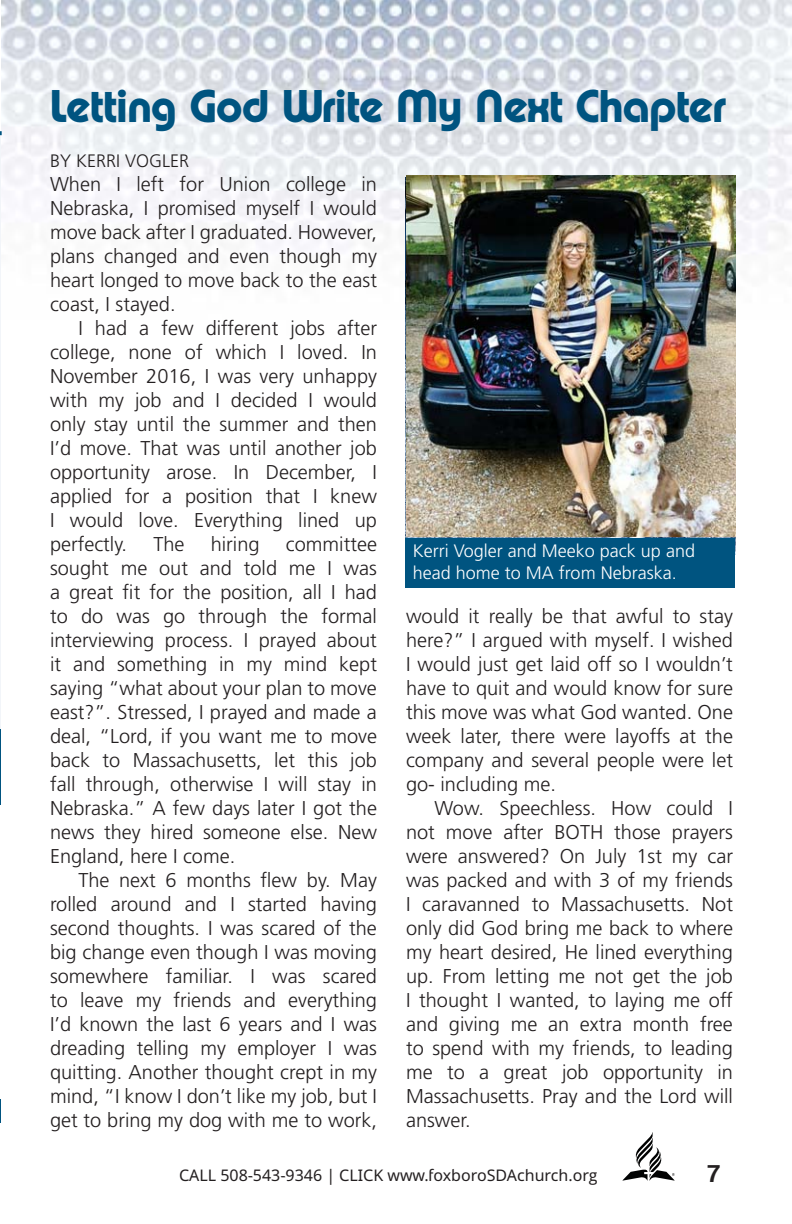
<style>
.page{position:relative;width:792px;height:1224px;background:#fff}
.page>*{position:absolute;margin:0;border:0;box-sizing:border-box;transform-origin:0 0}
.t1{font:48px "B Pump";color:#005480}
.t2{font:700 24px "Helvetica";color:#231f20}
.t3{font:300 20px/24px "Frutiger";color:#231f20;text-align:justify}
.t4{font:300 18px/21.6px "Frutiger";color:#fff}
.t5{font:300 18px "Frutiger";color:#231f20}
.t6{font:16px "Advent Sans Beta";color:#231f20}
</style>
<div class="page">
<svg style="left:623px;top:1133px;width:52px;height:48px"></svg>
<img style="left:2px;top:0;width:790px;height:384px">
<svg style="left:0;top:19px;width:6px;height:118px"></svg>
<hr style="left:0;top:729px;width:1px;height:394px;background:#005480">
<hr style="left:0;top:805px;width:2px;height:294px;background:#fff">
<div style="left:405px;top:539px;width:330px;height:49px;background:#005480"></div>
<img style="left:406px;top:175px;width:329px;height:362px">
<h1 class="t1" style="left:50px;top:87px;width:677px">Letting God Write My Next Chapter</h1>
<p class="t5" style="left:50px;top:154px;width:141px">BY KERRI VOGLER</p>
<p class="t3" style="left:50px;top:174px;width:329px">When I left for Union college in Nebraska, I promised myself I would move back after I graduated. However, plans changed and even though my heart longed to move back to the east coast, I stayed.</p>
<p class="t3" style="left:50px;top:318px;width:329px;text-indent:28px">I had a few different jobs after college, none of which I loved. In November 2016, I was very unhappy with my job and I decided I would only stay until the summer and then I’d move. That was until another job opportunity arose. In December, I applied for a position that I knew I would love. Everything lined up perfectly.</p>
<p class="t3" style="left:153px;top:534px;width:33px">The</p>
<p class="t3" style="left:211px;top:534px;width:50px">hiring</p>
<p class="t3" style="left:50px;top:534px;width:329px;text-indent:236px">committee sought me out and told me I was a great fit for the position, all I had to do was go through the formal interviewing process. I prayed about it and something in my mind kept saying “what about your plan to move east?”. Stressed, I prayed and made a deal, “Lord, if you want me to move back to Massachusetts, let this job fall through, otherwise I will stay in Nebraska.” A few days later I got the news they hired someone else. New England, here I come.</p>
<p class="t3" style="left:50px;top:870px;width:329px;text-indent:28px">The next 6 months flew by. May rolled around and I started having second thoughts. I was scared of the big change even though I was moving somewhere familiar. I was scared to leave my friends and everything I’d known the last 6 years and I was dreading telling my employer I was quitting. Another thought crept in my mind, “I know I don’t like my job, but I get to bring my dog with me to work,</p>
<p class="t4" style="left:413px;top:541px;width:284px">Kerri Vogler and Meeko pack up and head home to MA from Nebraska.</p>
<p class="t3" style="left:406px;top:606px;width:329px">would it really be that awful to stay here?” I argued with myself. I wished I would just get laid off so I wouldn’t have to quit and would know for sure this move was what God wanted. One week later, there were layoffs at the company and several people were let go- including me.</p>
<p class="t3" style="left:406px;top:798px;width:329px;text-indent:28px">Wow. Speechless. How could I not move after BOTH those prayers were answered? On July 1st my car was packed and with 3 of my friends I caravanned to Massachusetts. Not only did God bring me back to where my heart desired, He lined everything up. From letting me not get the job I thought I wanted, to laying me off and giving me an extra month free to spend with my friends, to leading me to a great job opportunity in Massachusetts. Pray and the Lord will answer.</p>
<p class="t6" style="left:179px;top:1169px;width:420px">CALL 508-543-9346 | CLICK www.foxboroSDAchurch.org</p>
<p class="t2" style="left:707px;top:1164px;width:15px">7</p>
</div>
